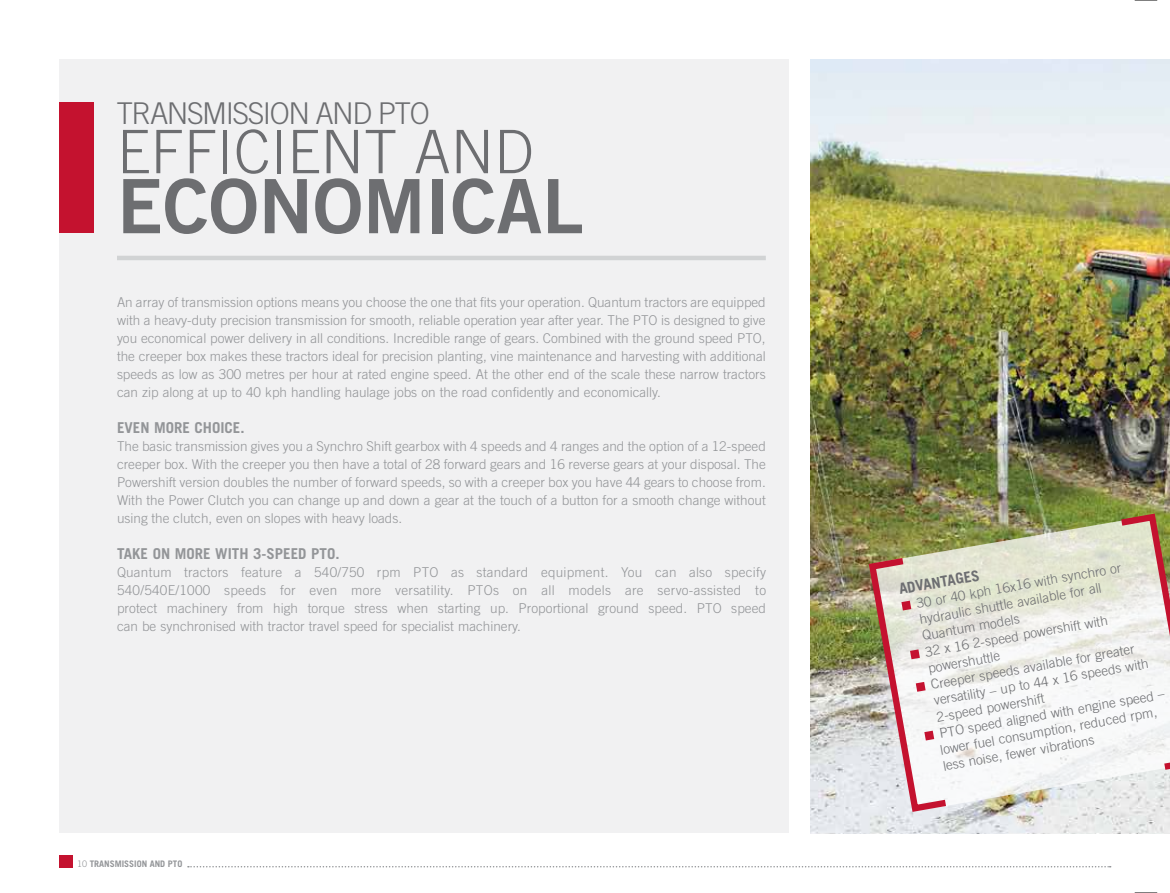
<style>
.page{position:relative;width:1170px;height:893px;background:#fff}
.page>*{position:absolute;margin:0;border:0;box-sizing:border-box;transform-origin:0 0}
.t1{font:75px "Trade Gothic LT Std Bd 2";color:#6d6e71}
.t2{font:300 60px "Trade Gothic LT Std";color:#6d6e71}
.t3{font:300 30px "Trade Gothic LT Std";letter-spacing:-.05em;color:#6d6e71}
.t4{font:700 15px "Trade Gothic LT Std";color:#939598}
.t5{font:700 15px "Trade Gothic LT Std";color:#6d6e71}
.t6{font:300 13.5px/18px "Trade Gothic LT Std";color:#939598;text-align:justify}
.t7{font:300 13.5px/16.5px "Trade Gothic LT Std";color:#6d6e71}
.t8{font:700 9px "Trade Gothic LT Std";color:#939598}
.s1{font-weight:300}
</style>
<div class="page">
<div style="left:60px;top:855px;width:13px;height:12px;background:#c4122f"></div>
<img style="left:810px;top:60px;width:347px;height:773px">
<svg style="left:188px;top:866px;width:922px;height:1px"></svg>
<div style="left:60px;top:60px;width:729px;height:773px;background:#f1f1f2"></div>
<div style="left:60px;top:102px;width:34px;height:131px;background:#c4122f"></div>
<hr style="left:117px;top:256px;width:648px;height:4px;background:#d1d3d4">
<svg style="left:873px;top:515px;width:241px;height:296px"></svg>
<svg style="left:865px;top:554px;width:87px;height:261px"></svg>
<img style="left:1157px;top:60px;width:12px;height:773px">
<svg style="left:1114px;top:510px;width:55px;height:301px"></svg>
<svg style="left:1134px;top:0;width:23px;height:1px"></svg>
<svg style="left:1134px;top:892px;width:23px;height:1px"></svg>
<h3 class="t3" style="left:116px;top:95px;width:315px">TRANSMISSION AND PTO</h3>
<h2 class="t2" style="left:117px;top:116px;width:418px">EFFICIENT AND</h2>
<h1 class="t1" style="left:117px;top:160px;width:468px">ECONOMICAL</h1>
<p class="t6" style="left:117px;top:293px;width:650px">An array of transmission options means you choose the one that fits your operation. Quantum tractors are equipped with a heavy-duty precision transmission for smooth, reliable operation year after year. The PTO is designed to give you economical power delivery in all conditions. Incredible range of gears. Combined with the ground speed PTO, the creeper box makes these tractors ideal for precision planting, vine maintenance and harvesting with additional speeds as low as 300 metres per hour at rated engine speed. At the other end of the scale these narrow tractors can zip along at up to 40 kph handling haulage jobs on the road confidently and economically.</p>
<p class="t4" style="left:117px;top:419px;width:129px">EVEN MORE CHOICE.</p>
<p class="t6" style="left:117px;top:437px;width:650px">The basic transmission gives you a Synchro Shift gearbox with 4 speeds and 4 ranges and the option of a 12-speed creeper box. With the creeper you then have a total of 28 forward gears and 16 reverse gears at your disposal. The Powershift version doubles the number of forward speeds, so with a creeper box you have 44 gears to choose from.<br>With the Power Clutch you can change up and down a gear at the touch of a button for a smooth change without using the clutch, even on slopes with heavy loads.</p>
<p class="t4" style="left:117px;top:545px;width:224px">TAKE ON MORE WITH 3-SPEED PTO.</p>
<p class="t6" style="left:117px;top:563px;width:650px">Quantum tractors feature a 540/750 rpm PTO as standard equipment. You can also specify 540/540E/1000 speeds for even more versatility. PTOs on all models are servo-assisted to protect machinery from high torque stress when starting up. Proportional ground speed. PTO speed can be synchronised with tractor travel speed for specialist machinery.</p>
<p class="t8" style="left:77px;top:859px;width:107px"><span class="s1">10</span> TRANSMISSION AND PTO</p>
<p class="t7" style="left:913px;top:595px;width:232px;rotate:-10deg">30 or 40 kph 16x16 with synchro or hydraulic shuttle available for all<br>Quantum models<br>32 x 16 2-speed powershift with powershuttle<br>Creeper speeds available for greater versatility – up to 44 x 16 speeds with<br>2-speed powershift<br>PTO speed aligned with engine speed – lower fuel consumption, reduced rpm, less noise, fewer vibrations</p>
<p class="t5" style="left:897px;top:580px;width:83px;rotate:-10deg">ADVANTAGES</p>
</div>
